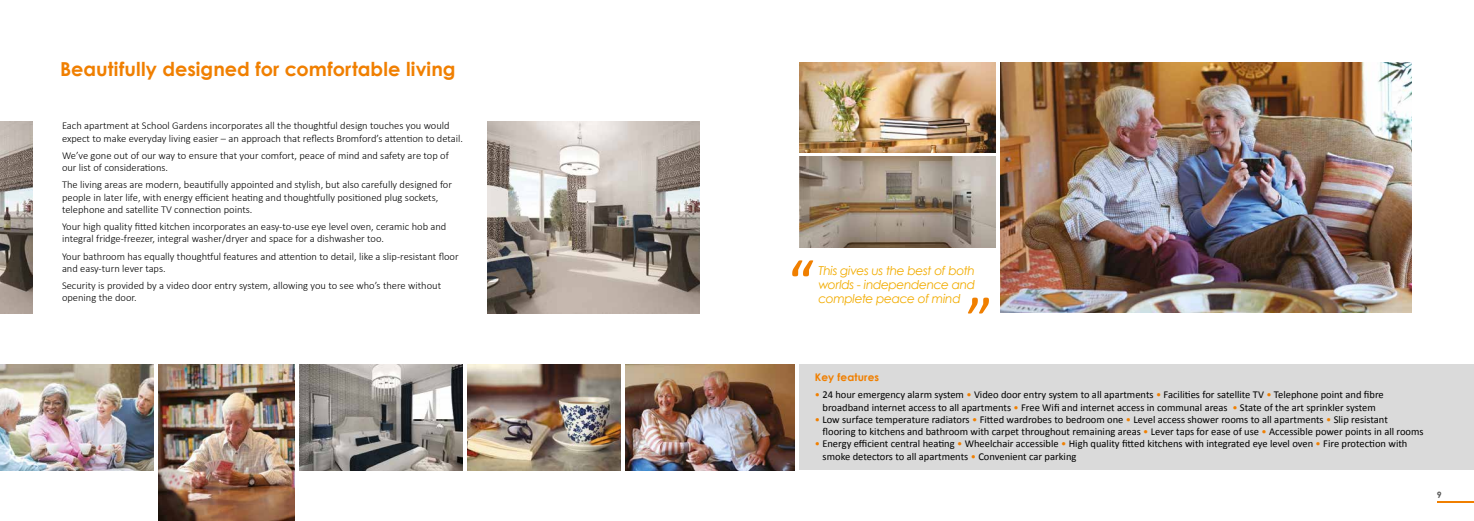
<style>
.page{position:relative;width:1474px;height:521px;background:#fff}
.page>*{position:absolute;margin:0;border:0;box-sizing:border-box;transform-origin:0 0}
.t1{font:63.52px "Calibri";color:#f07f00}
.t2{font:700 19.25px "Century Gothic";letter-spacing:.005em;color:#f07f00}
.t3{font:italic 12.25px/14.2px "Century Gothic";letter-spacing:-.03em;color:#f2ac00;text-align:justify}
.t4{font:300 10.5px/12.2px "Calibri";color:#000}
.t5{font:10.5px/12.2px "Calibri";color:#000}
.t6{font:700 10.5px "Century Gothic";letter-spacing:.01em;color:#f07f00}
.t7{font:700 8.75px "Century Gothic";color:#575756}
.s1{color:#f07f00}
</style>
<div class="page">
<hr style="left:1436px;top:501px;width:37px;height:1px;background:#f07f00">
<img style="left:0;top:365px;width:154px;height:105px">
<img style="left:299px;top:365px;width:163px;height:105px">
<img style="left:799px;top:62px;width:196px;height:90px">
<div style="left:799px;top:365px;width:674px;height:105px;background:#dadada"></div>
<img style="left:799px;top:157px;width:196px;height:90px">
<img style="left:0;top:122px;width:32px;height:191px">
<img style="left:488px;top:122px;width:211px;height:191px">
<img style="left:468px;top:365px;width:152px;height:105px">
<img style="left:625px;top:365px;width:169px;height:105px">
<img style="left:159px;top:365px;width:135px;height:156px">
<img style="left:1000px;top:62px;width:411px;height:250px">
<h2 class="t2" style="left:60px;top:57px;width:397px">Beautifully designed for comfortable living</h2>
<p class="t4" style="left:62px;top:119px;width:402px">Each apartment at School Gardens incorporates all the thoughtful design touches you would expect to make everyday living easier – an approach that reflects Bromford’s attention to detail.</p>
<p class="t4" style="left:62px;top:149px;width:388px">We’ve gone out of our way to ensure that your comfort, peace of mind and safety are top of our list of considerations.</p>
<p class="t4" style="left:62px;top:178px;width:391px">The living areas are modern, beautifully appointed and stylish, but also carefully designed for people in later life, with energy efficient heating and thoughtfully positioned plug sockets, telephone and satellite TV connection points.</p>
<p class="t4" style="left:62px;top:220px;width:386px">Your high quality fitted kitchen incorporates an easy-to-use eye level oven, ceramic hob and integral fridge-freezer, integral washer/dryer and space for a dishwasher too.</p>
<p class="t4" style="left:62px;top:249px;width:398px">Your bathroom has equally thoughtful features and attention to detail, like a slip-resistant floor and easy-turn lever taps.</p>
<p class="t4" style="left:62px;top:279px;width:380px">Security is provided by a video door entry system, allowing you to see who’s there without opening the door.</p>
<h1 class="t1" style="left:788px;top:243px;width:28px">‘‘</h1>
<p class="t3" style="left:818px;top:263px;width:158px">This gives us the best of both worlds - independence and complete peace of mind</p>
<h1 class="t1" style="left:966px;top:280px;width:28px">”</h1>
<p class="t6" style="left:814px;top:371px;width:66px">Key features</p>
<p class="t5" style="left:814px;top:389px;width:570px;text-align:center"><span class="s1">•</span> 24 hour emergency alarm system <span class="s1">•</span> Video door entry system to all apartments <span class="s1">•</span> Facilities for satellite TV <span class="s1">•</span> Telephone point and fibre broadband internet access to all apartments <span class="s1">•</span> Free Wifi and internet access in communal areas <span class="s1">•</span> State of the art sprinkler system</p>
<p class="t5" style="left:822px;top:413px;width:602px;text-indent:-8px"><span class="s1">•</span> Low surface temperature radiators <span class="s1">•</span> Fitted wardrobes to bedroom one <span class="s1">•</span> Level access shower rooms to all apartments <span class="s1">•</span> Slip resistant flooring to kitchens and bathroom with carpet throughout remaining areas <span class="s1">•</span> Lever taps for ease of use <span class="s1">•</span> Accessible power points in all rooms</p>
<p class="t5" style="left:822px;top:438px;width:586px;text-indent:-8px"><span class="s1">•</span> Energy efficient central heating <span class="s1">•</span> Wheelchair accessible <span class="s1">•</span> High quality fitted kitchens with integrated eye level oven <span class="s1">•</span> Fire protection with smoke detectors to all apartments <span class="s1">•</span> Convenient car parking</p>
<p class="t7" style="left:1436px;top:489px;width:6px">9</p>
</div>
